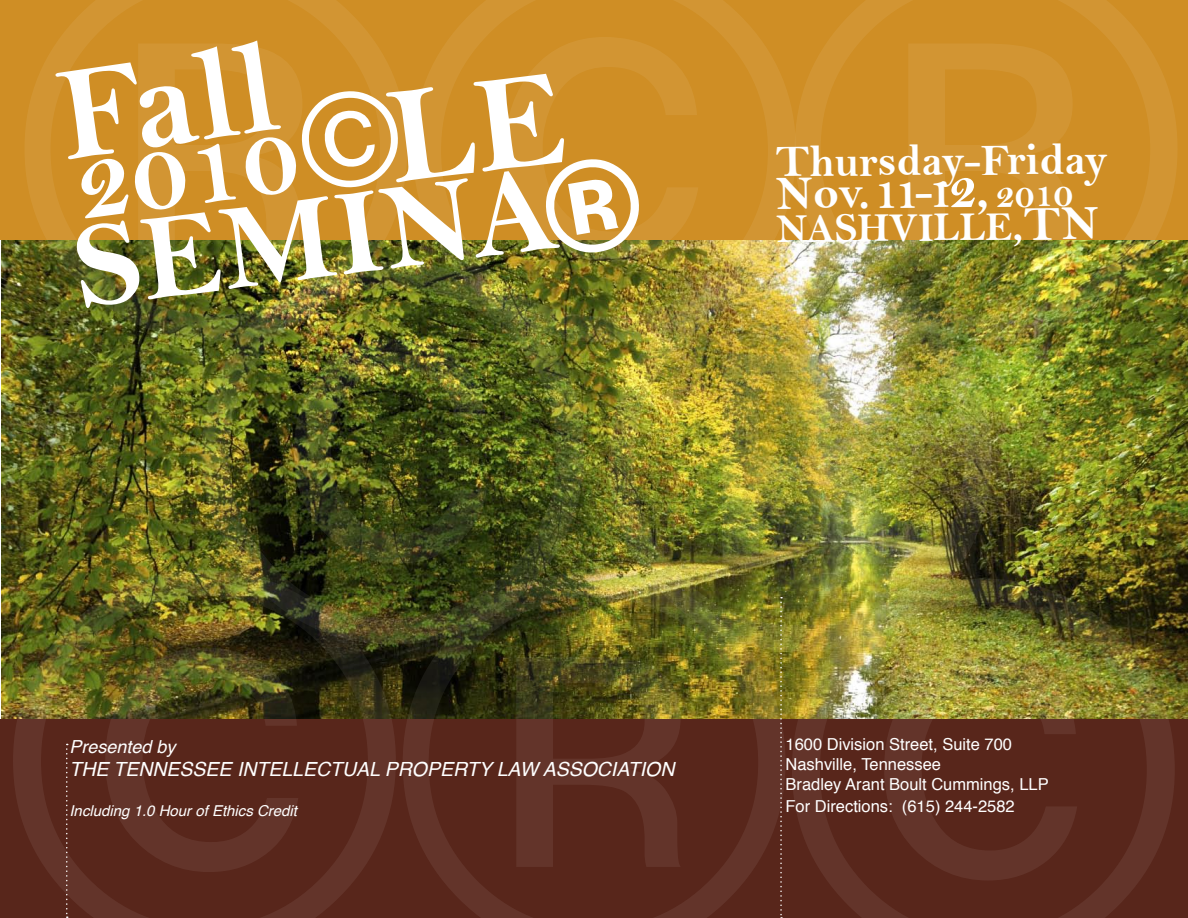
<style>
.page{position:relative;width:1188px;height:918px;background:#fff}
.page>*{position:absolute;margin:0;border:0;box-sizing:border-box;transform-origin:0 0}
.t1{font:76.5px "Bell MT Bold";color:#fff}
.t2{font:48.45px "Bell MT Bold";color:#fff}
.t3{font:45.3px "Bell MT Bold";color:#fff}
.t4{font:41.25px "Bell MT Bold";color:#fff}
.t5{font:italic 19.5px "Helvetica";color:#fff}
.t6{font:italic 18px "Helvetica";color:#fff}
.t7{font:16.5px "Helvetica";color:#fff}
.t8{font:italic 15px "Helvetica";color:#fff}
.s1{font-size:54.15px}
.s2{font-size:36.3px}
.s3{font-size:40.35px}
.s4{font-size:49.35px}
.s5{font-size:75px}
.s6{font-size:91.5px}
</style>
<div class="page">
<img style="left:1px;top:240px;width:1187px;height:480px">
<div style="left:0;top:0;width:1188px;height:240px;background:#cf8e25"></div>
<div style="left:0;top:720px;width:1188px;height:198px;background:#58261b"></div>
<img style="left:13px;top:570px;width:383px;height:348px">
<svg style="left:24px;top:0;width:349px;height:341px"></svg>
<svg style="left:448px;top:0;width:347px;height:342px"></svg>
<svg style="left:403px;top:572px;width:383px;height:346px"></svg>
<img style="left:792px;top:579px;width:383px;height:339px">
<img style="left:795px;top:0;width:383px;height:341px">
<img style="left:202px;top:308px;width:382px;height:336px">
<img style="left:609px;top:269px;width:383px;height:383px">
<svg style="left:780px;top:597px;width:2px;height:321px"></svg>
<svg style="left:66px;top:744px;width:2px;height:174px"></svg>
<svg style="left:55px;top:40px;width:585px;height:268px"></svg>
<p class="t3" style="left:775px;top:136px;width:333px;rotate:-1deg">Thursday-Friday</p>
<p class="t2" style="left:775px;top:165px;width:299px;rotate:-1deg">Nov. 11-1<span class="s1">2</span>, <span class="s2">2010</span></p>
<p class="t4" style="left:776px;top:205px;width:324px;rotate:-1deg">NASHVILLE<span class="s3">,</span><span class="s4">TN</span></p>
<p class="t1" style="left:91px;top:774px;width:600px;rotate:-7deg">NASHVILLE<span class="s5">,</span><span class="s6">TN</span></p>
<p class="t6" style="left:69px;top:732px;width:108px">Presented by</p>
<p class="t5" style="left:69px;top:754px;width:607px">THE TENNESSEE INTELLECTUAL PROPERTY LAW ASSOCIATION</p>
<p class="t8" style="left:69px;top:799px;width:229px">Including 1.0 Hour of Ethics Credit</p>
<p class="t7" style="left:786px;top:732px;width:228px">1600 Division Street, Suite 700</p>
<p class="t7" style="left:786px;top:752px;width:157px">Nashville, Tennessee</p>
<p class="t7" style="left:786px;top:771px;width:265px">Bradley Arant Boult Cummings, LLP</p>
<p class="t7" style="left:786px;top:793px;width:231px">For Directions: (615) 244-2582</p>
</div>
